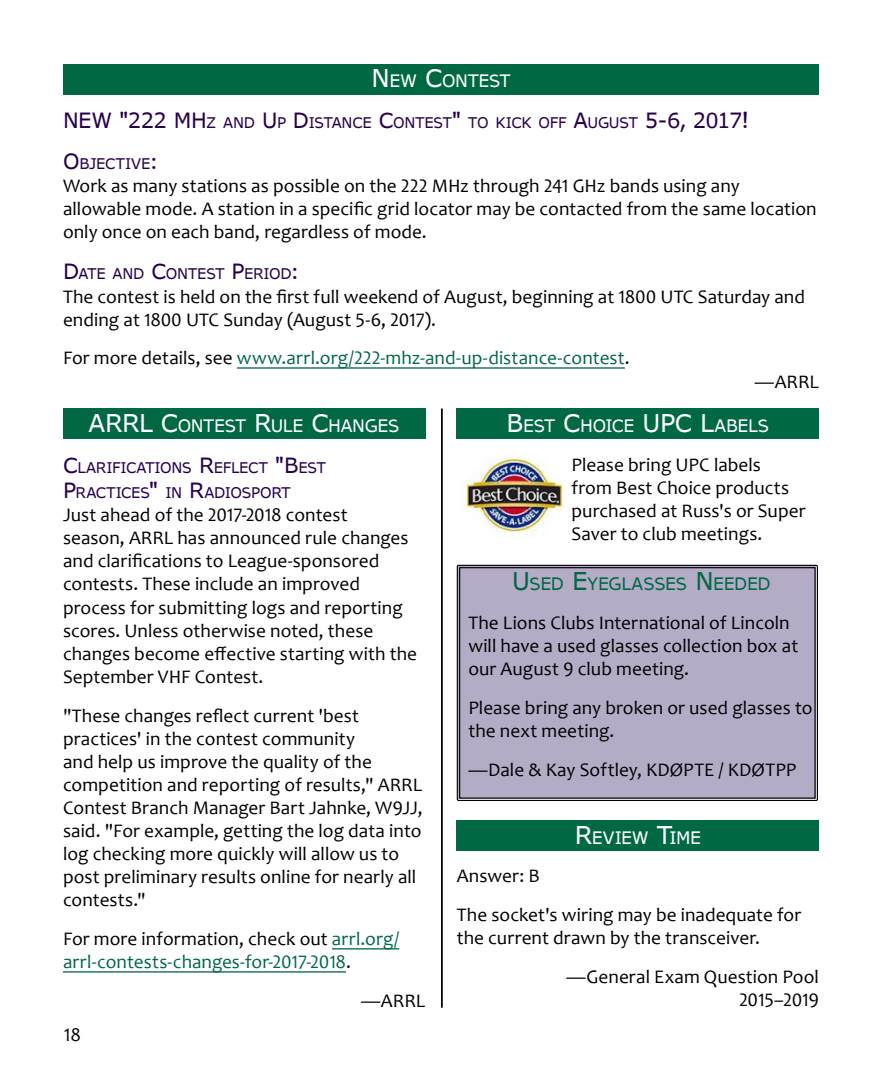
<style>
.page{position:relative;width:882px;height:1071px;background:#fff}
.page>*{position:absolute;margin:0;border:0;box-sizing:border-box;transform-origin:0 0}
.t1{font:24.5px "AP Hont";color:#fff}
.t2{font:19.25px/23.1px "Candara";letter-spacing:.005em;color:#000}
.t3{font:19.25px/23.1px "Candara";letter-spacing:.005em;color:#006944}
.t4{font:19.25px "Candara";letter-spacing:-.02em;color:#000}
.t5{font:17.15px "AP Hont";letter-spacing:-.02em;color:#fff}
.t6{font:17.15px "AP Hont";letter-spacing:-.02em;color:#006944}
.t7{font:14.7px/25.2px "AP Hont";letter-spacing:-.015em;color:#27004b}
.s1{font-size:24.5px}
.s2{font-size:21px}
.s3{color:#000}
</style>
<div class="page">
<div style="left:63px;top:64px;width:756px;height:30px;background:#006944"></div>
<hr style="left:237px;top:367px;width:388px;height:2px;background:#006944">
<div style="left:63px;top:408px;width:362px;height:31px;background:#006944"></div>
<hr style="left:332px;top:948px;width:67px;height:2px;background:#006944">
<hr style="left:63px;top:971px;width:283px;height:2px;background:#006944">
<div style="left:457px;top:820px;width:362px;height:31px;background:#006944"></div>
<div style="left:458px;top:567px;width:358px;height:232px;background:#b4acc7"></div>
<div style="left:457px;top:565px;width:361px;height:236px;border:1px solid #000"></div>
<div style="left:459px;top:567px;width:357px;height:232px;border:1px solid #000"></div>
<hr style="left:441px;top:409px;width:2px;height:598px;background:#000">
<div style="left:457px;top:408px;width:362px;height:31px;background:#006944"></div>
<img style="left:462px;top:457px;width:102px;height:78px">
<p class="t5" style="left:372px;top:69px;width:140px"><span class="s1">N</span> EW <span class="s1">C</span>ONTEST</p>
<p class="t7" style="left:63px;top:110px;width:688px"><span class="s2">NEW "222 MH</span> Z AND <span class="s2">U</span> P <span class="s2">D</span>ISTANCE <span class="s2">C</span>ONTEST<span class="s2">"</span> TO KICK OFF <span class="s2">A</span>UGUST <span class="s2">5-6, 2017!</span></p>
<p class="t7" style="left:63px;top:151px;width:97px"><span class="s2">O</span>BJECTIVE<span class="s2">:</span></p>
<p class="t2" style="left:63px;top:174px;width:755px">Work as many stations as possible on the 222 MHz through 241 GHz bands using any allowable mode. A station in a specific grid locator may be contacted from the same location only once on each band, regardless of mode.</p>
<p class="t7" style="left:63px;top:261px;width:238px"><span class="s2">D</span>ATE AND <span class="s2">C</span>ONTEST <span class="s2">P</span>ERIOD<span class="s2">:</span></p>
<p class="t2" style="left:63px;top:285px;width:744px">The contest is held on the first full weekend of August, beginning at 1800 UTC Saturday and ending at 1800 UTC Sunday (August 5-6, 2017).</p>
<p class="t3" style="left:63px;top:347px;width:568px"><span class="s3">For more details, see</span> www.arrl.org/222-mhz-and-up-distance-contest<span class="s3">.</span></p>
<p class="t2" style="left:755px;top:370px;width:66px">—ARRL</p>
<p class="t1" style="left:89px;top:406px;width:33px">ARRL</p>
<p class="t5" style="left:161px;top:414px;width:240px"><span class="s1">C</span>ONTEST <span class="s1">R</span>ULE <span class="s1">C</span>HANGES</p>
<p class="t7" style="left:63px;top:455px;width:264px"><span class="s2">C</span>LARIFICATIONS <span class="s2">R</span>EFLECT <span class="s2">"B</span> EST<br><span class="s2">P</span>RACTICES<span class="s2">"</span> IN <span class="s2">R</span>ADIOSPORT</p>
<p class="t2" style="left:63px;top:503px;width:356px">Just ahead of the 2017-2018 contest<br>season, ARRL has announced rule changes and clarifications to League-sponsored contests. These include an improved process for submitting logs and reporting scores. Unless otherwise noted, these changes become effective starting with the September VHF Contest.</p>
<p class="t2" style="left:63px;top:704px;width:361px">"These changes reflect current 'best practices' in the contest community<br>and help us improve the quality of the competition and reporting of results," ARRL Contest Branch Manager Bart Jahnke, W9JJ, said. "For example, getting the log data into log checking more quickly will allow us to post preliminary results online for nearly all contests."</p>
<p class="t3" style="left:63px;top:927px;width:338px"><span class="s3">For more information, check out</span> arrl.org/ arrl-contests-changes-for-2017-2018<span class="s3">.</span></p>
<p class="t2" style="left:361px;top:989px;width:66px">—ARRL</p>
<p class="t5" style="left:507px;top:414px;width:264px"><span class="s1">B</span> EST <span class="s1">C</span>HOICE <span class="s1">UPC L</span>ABELS</p>
<p class="t2" style="left:572px;top:453px;width:236px">Please bring UPC labels from Best Choice products purchased at Russ's or Super<br>Saver to club meetings.</p>
<p class="t6" style="left:512px;top:572px;width:260px"><span class="s1">U</span>SED <span class="s1">E</span>YEGLASSES <span class="s1">N</span> EEDED</p>
<p class="t2" style="left:468px;top:611px;width:331px">The Lions Clubs International of Lincoln will have a used glasses collection box at our August 9 club meeting.</p>
<p class="t2" style="left:468px;top:696px;width:346px">Please bring any broken or used glasses to the next meeting.</p>
<p class="t2" style="left:468px;top:758px;width:330px">—Dale &amp; Kay Softley, KDØPTE / KDØTPP</p>
<p class="t5" style="left:575px;top:825px;width:128px"><span class="s1">R</span>EVIEW <span class="s1">T</span>IM E</p>
<p class="t2" style="left:457px;top:856px;width:346px;line-height:38.9px">Answer: B<br>The socket's wiring may be inadequate for</p>
<p class="t2" style="left:566px;top:918px;width:254px;line-height:38.9px;text-indent:-110px">the current drawn by the transceiver. —General Exam Question Pool</p>
<p class="t4" style="left:739px;top:988px;width:81px">2015–2019</p>
<p class="t2" style="left:64px;top:1023px;width:19px">18</p>
</div>
